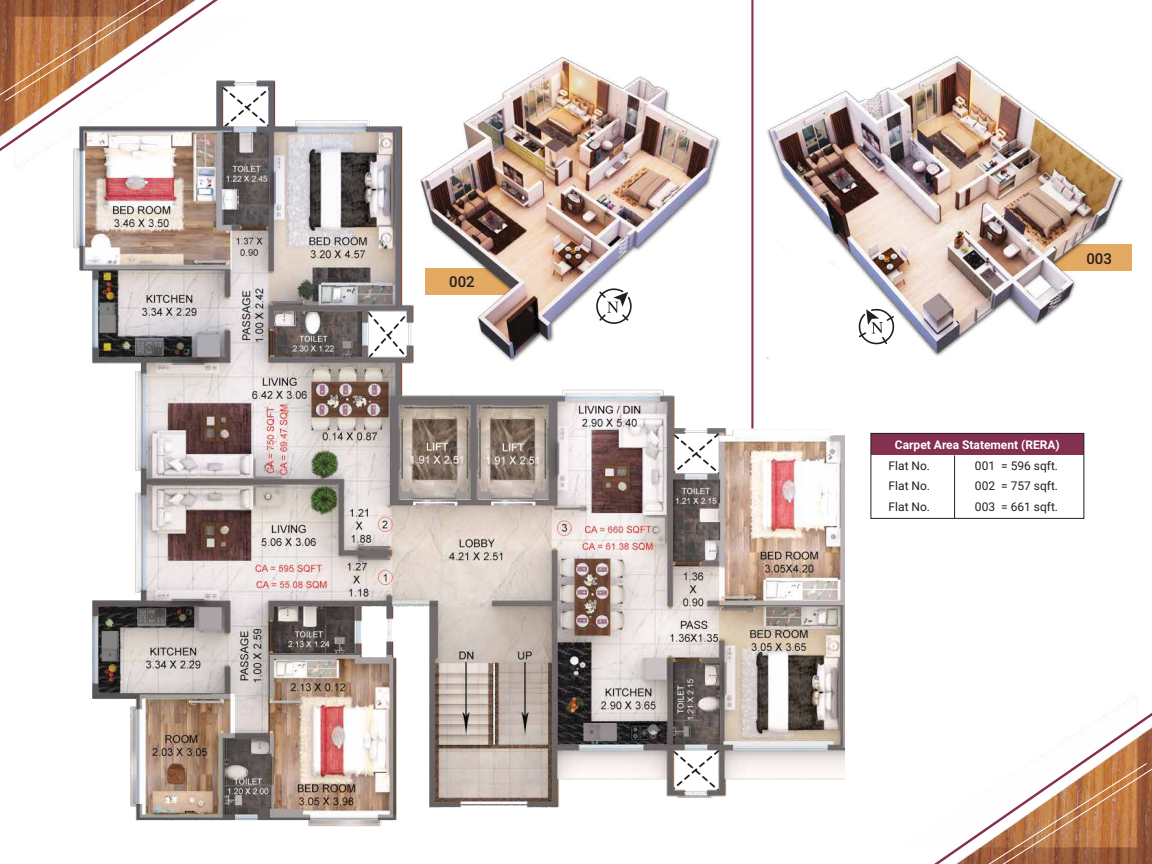
<style>
.page{position:relative;width:1152px;height:864px;background:#fff}
.page>*{position:absolute;margin:0;border:0;box-sizing:border-box;transform-origin:0 0}
.t1{font:500 15px "Roboto";color:#231f20}
.t2{font:12px "Roboto";color:#231f20}
.t3{font:700 12px "Roboto";color:#fff}
</style>
<div class="page">
<svg style="left:0;top:0;width:218px;height:163px"></svg>
<img style="left:56px;top:21px;width:788px;height:806px">
<svg style="left:934px;top:701px;width:218px;height:163px"></svg>
<div style="left:871px;top:433px;width:213px;height:22px;background:#843050"></div>
<div style="left:870px;top:433px;width:214px;height:86px;border:1px solid #231f20"></div>
<hr style="left:954px;top:455px;width:1px;height:63px;background:#231f20">
<hr style="left:751px;top:0;width:3px;height:428px;background:#843050">
<div style="left:1033px;top:245px;width:99px;height:26px;background:#e4a962"></div>
<img style="left:761px;top:51px;width:367px;height:311px">
<img style="left:417px;top:51px;width:311px;height:311px">
<p class="t1" style="left:449px;top:271px;width:27px">002</p>
<p class="t1" style="left:1086px;top:248px;width:27px">003</p>
<p class="t3" style="left:895px;top:436px;width:166px">Carpet Area Statement (RERA)</p>
<p class="t2" style="left:889px;top:458px;width:43px">Flat No.</p>
<p class="t2" style="left:975px;top:458px;width:85px">001 = 596 sqft.</p>
<p class="t2" style="left:889px;top:478px;width:43px">Flat No.</p>
<p class="t2" style="left:975px;top:478px;width:85px">002 = 757 sqft.</p>
<p class="t2" style="left:889px;top:498px;width:43px">Flat No.</p>
<p class="t2" style="left:975px;top:498px;width:85px">003 = 661 sqft.</p>
</div>
